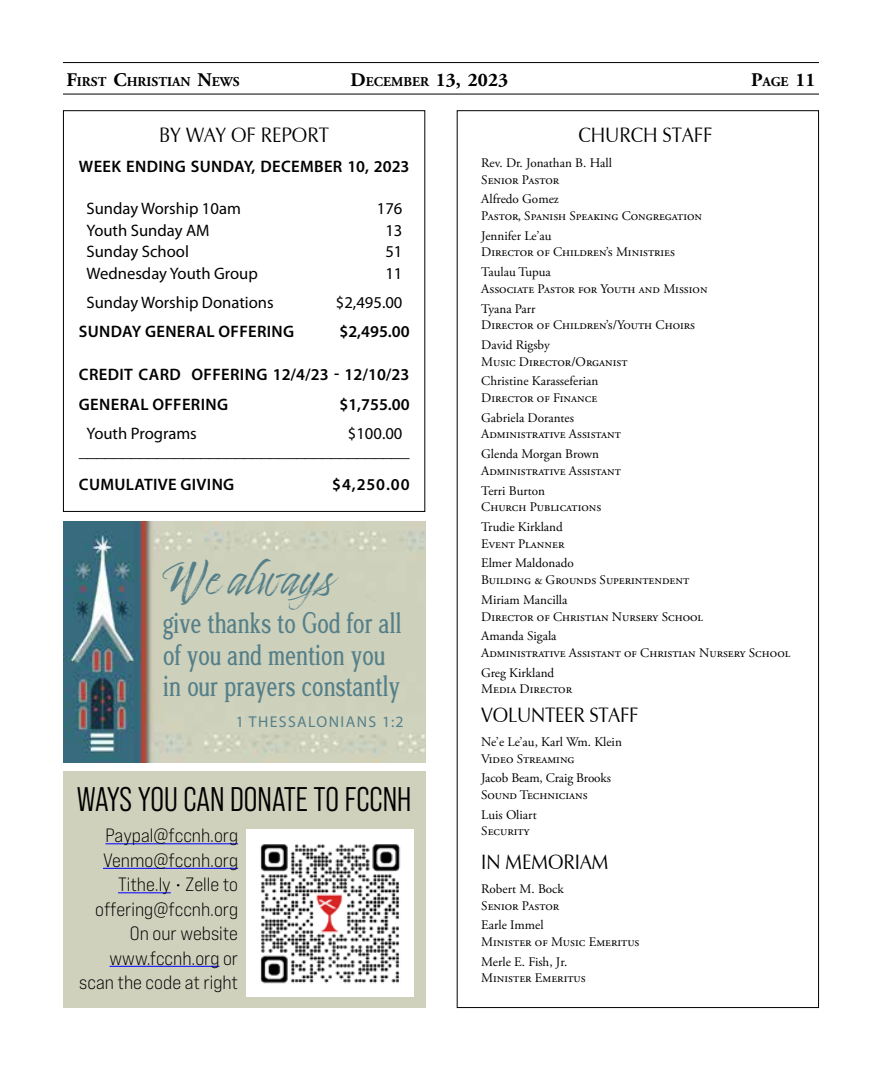
<style>
.page{position:relative;width:882px;height:1071px;background:#fff}
.page>*{position:absolute;margin:0;border:0;box-sizing:border-box;transform-origin:0 0}
.t1{font:42px "Timberline";color:#366b7d}
.t2{font:34.12px "Bebas Neue Pro Middle";color:#000}
.t3{font:29.75px/31.5px "Legib Squeeze";color:#366b7d}
.t4{font:21px "Eterna Regular SWFTE";color:#000;scale:.9 1}
.t5{font:19.25px/24.5px "Bebas Neue Pro Exp Bk";color:#000;text-align:right}
.t6{font:700 19.25px "Adobe Garamond Pro";color:#000}
.t7{font:16.62px/18px "Myriad Pro";color:#000}
.t8{font:600 16.62px/29.2px "Myriad Pro";letter-spacing:.02em;color:#000}
.t9{font:15.75px "Myriad Pro";letter-spacing:.09em;color:#366b7d}
.t10{font:700 13.47px "Adobe Garamond Pro";color:#000}
.t11{font:13.12px/16.6px "Adobe Garamond Pro";color:#000}
.s1{font-size:19.25px}
.s2{font-size:13.47px}
.s3{font-style:inherit}
</style>
<div class="page">
<hr style="left:63px;top:62px;width:756px;height:1px;background:#000">
<hr style="left:63px;top:94px;width:756px;height:1px;background:#000">
<div style="left:63px;top:772px;width:362px;height:236px;background:#cfd1bc"></div>
<img style="left:246px;top:829px;width:167px;height:168px">
<hr style="left:105px;top:843px;width:133px;height:1px;background:#00f">
<hr style="left:103px;top:868px;width:135px;height:1px;background:#00f">
<hr style="left:118px;top:892px;width:53px;height:1px;background:#00f">
<hr style="left:110px;top:966px;width:109px;height:1px;background:#00f">
<div style="left:63px;top:110px;width:362px;height:402px;border:1px solid #000"></div>
<img style="left:63px;top:521px;width:362px;height:241px">
<p class="t10" style="left:66px;top:73px;width:175px"><span class="s1">F</span>IRST <span class="s1">C</span>HRISTIAN <span class="s1">N</span>EWS</p>
<h3 class="t6" style="left:351px;top:68px;width:159px">D<span class="s2">ECEMBER</span> 13, 2023</h3>
<h3 class="t6" style="left:751px;top:68px;width:66px">P<span class="s2">AGE</span> 11</h3>
<h3 class="t4" style="left:578px;top:122px;width:150px">CHURCH STAFF</h3>
<p class="t11" style="left:481px;top:155px;width:132px">Rev. Dr. Jonathan B. Hall<br>Senior Pastor</p>
<p class="t11" style="left:481px;top:191px;width:222px">Alfredo Gomez<br>Pastor, Spanish Speaking Congregation</p>
<p class="t11" style="left:481px;top:228px;width:195px">Jennifer Le’au<br>Director of Children’s Ministries</p>
<p class="t11" style="left:481px;top:264px;width:228px">Taulau Tupua<br>Associate Pastor for Youth and Mission</p>
<p class="t11" style="left:481px;top:301px;width:215px">Tyana Parr<br>Director of Children’s/Youth Choirs</p>
<p class="t11" style="left:481px;top:337px;width:148px">David Rigsby<br>Music Director/Organist</p>
<p class="t11" style="left:481px;top:373px;width:119px">Christine Karasseferian<br>Director of Finance</p>
<p class="t11" style="left:481px;top:410px;width:141px">Gabriela Dorantes<br>Administrative Assistant</p>
<p class="t11" style="left:481px;top:446px;width:141px">Glenda Morgan Brown<br>Administrative Assistant</p>
<p class="t11" style="left:481px;top:483px;width:122px">Terri Burton<br>Church Publications</p>
<p class="t11" style="left:481px;top:519px;width:85px">Trudie Kirkland<br>Event Planner</p>
<p class="t11" style="left:481px;top:555px;width:209px">Elmer Maldonado<br>Building &amp; Grounds Superintendent</p>
<p class="t11" style="left:481px;top:592px;width:223px">Miriam Mancilla<br>Director of Christian Nursery School</p>
<p class="t11" style="left:481px;top:628px;width:311px">Amanda Sigala<br>Administrative Assistant of Christian Nursery School</p>
<p class="t11" style="left:481px;top:665px;width:92px">Greg Kirkland<br>Media Director</p>
<h3 class="t4" style="left:481px;top:701px;width:176px">VOLUNTEER STAFF</h3>
<p class="t11" style="left:481px;top:734px;width:142px">Ne’e Le’au, Karl Wm. Klein<br>Video Streaming</p>
<p class="t11" style="left:481px;top:770px;width:131px">Jacob Beam, Craig Brooks<br>Sound Technicians</p>
<p class="t11" style="left:481px;top:807px;width:57px">Luis Oliart<br>Security</p>
<h3 class="t4" style="left:481px;top:848px;width:143px">IN MEMORIAM</h3>
<p class="t11" style="left:481px;top:881px;width:84px">Robert M. Bock<br>Senior Pastor</p>
<p class="t11" style="left:481px;top:917px;width:160px">Earle Immel<br>Minister of Music Emeritus</p>
<p class="t11" style="left:481px;top:954px;width:106px">Merle E. Fish, Jr.<br>Minister Emeritus</p>
<h3 class="t4" style="left:159px;top:122px;width:190px">BY WAY OF REPORT</h3>
<p class="t8" style="left:79px;top:151px;width:332px">WEEK ENDING SUNDAY, DECEMBER 10, <span class="s3">2023</span></p>
<p class="t7" style="left:87px;top:200px;width:156px">Sunday Worship 10am</p>
<p class="t7" style="left:377px;top:200px;width:27px">176</p>
<p class="t7" style="left:87px;top:221px;width:124px">Youth Sunday AM</p>
<p class="t7" style="left:385px;top:221px;width:19px">13</p>
<p class="t7" style="left:87px;top:242px;width:104px">Sunday School</p>
<p class="t7" style="left:385px;top:242px;width:19px">51</p>
<p class="t7" style="left:87px;top:264px;width:173px">Wednesday Youth Group</p>
<p class="t7" style="left:385px;top:264px;width:19px">11</p>
<p class="t7" style="left:87px;top:293px;width:189px">Sunday Worship Donations</p>
<p class="t7" style="left:336px;top:293px;width:68px">$2,495.00</p>
<p class="t8" style="left:79px;top:317px;width:217px">SUNDAY GENERAL OFFERING</p>
<p class="t8" style="left:339px;top:317px;width:72px">$2,495.00</p>
<p class="t8" style="left:79px;top:360px;width:332px">CREDIT CARD OFFERING 12/4/23 - 12/10/23<br>GENERAL OFFERING</p>
<p class="t8" style="left:339px;top:389px;width:72px">$1,755.00</p>
<p class="t7" style="left:79px;top:424px;width:332px;text-indent:269px">$100.00 ______________________________________</p>
<p class="t8" style="left:79px;top:469px;width:157px">CUMULATIVE GIVING</p>
<p class="t8" style="left:332px;top:469px;width:79px">$4,250.00</p>
<p class="t7" style="left:87px;top:424px;width:112px">Youth Programs</p>
<h1 class="t1" style="left:163px;top:555px;width:172px">We always</h1>
<h3 class="t3" style="left:163px;top:608px;width:240px">give thanks to God for all of you and mention you in our prayers constantly</h3>
<p class="t9" style="left:236px;top:712px;width:170px">1 THESSALONIANS 1:2</p>
<h2 class="t2" style="left:77px;top:780px;width:336px">WAYS YOU CAN DONATE TO FCCNH</h2>
<h3 class="t5" style="left:79px;top:823px;width:160px">Paypal@fccnh.org<br>Venmo@fccnh.org<br>Tithe.ly • Zelle to offering@fccnh.org<br>On our website www.fccnh.org or scan the code at right</h3>
</div>
